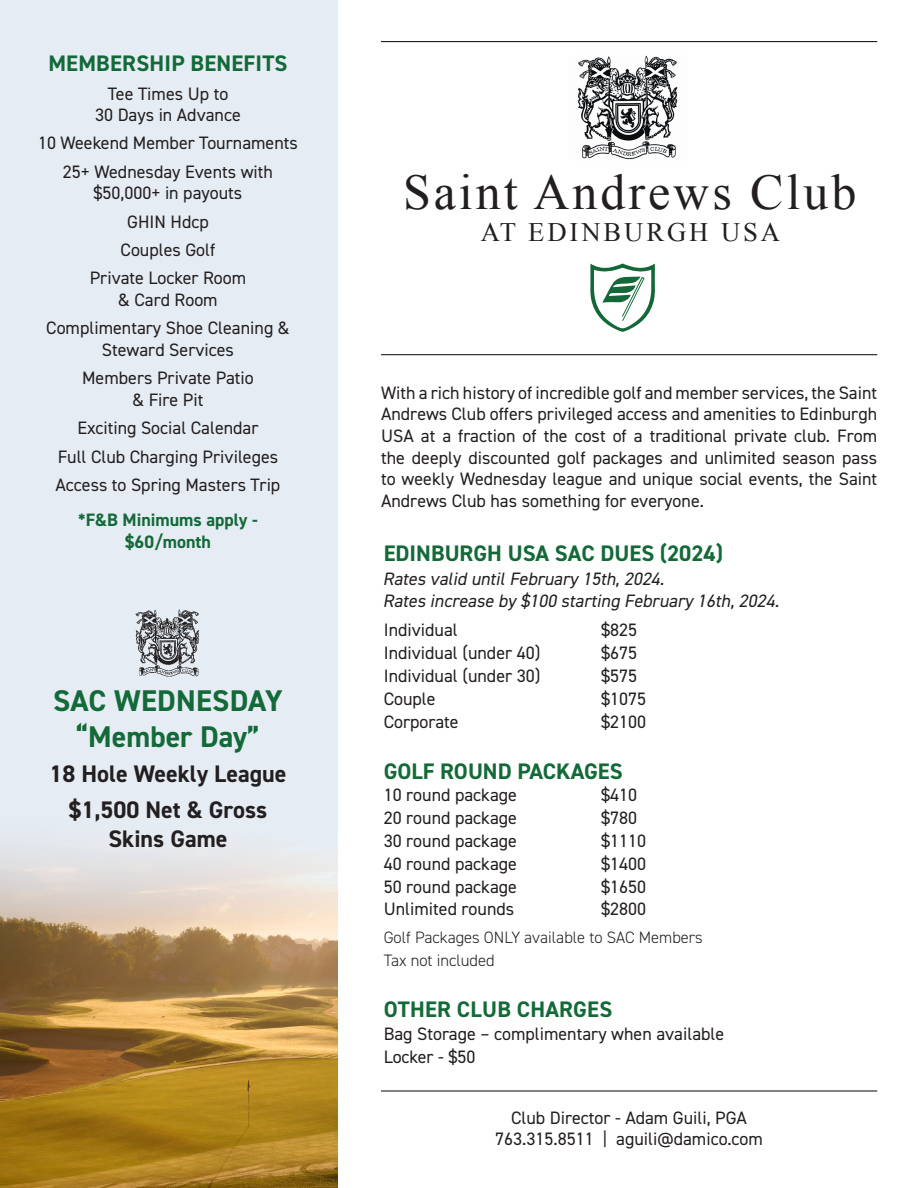
<style>
.page{position:relative;width:918px;height:1188px;background:#fff}
.page>*{position:absolute;margin:0;border:0;box-sizing:border-box;transform-origin:0 0}
.t1{font:49.95px "Times New Roman";letter-spacing:.06em;color:#231f20}
.t2{font:700 30px/36px "DIN2014";color:#136938;text-align:center}
.t3{font:26.7px "Times New Roman";letter-spacing:.11em;color:#231f20}
.t4{font:700 24px/28.8px "DIN2014";color:#231f20;text-align:center}
.t5{font:700 22.5px "DIN2014";color:#136938}
.t6{font:18px/21.6px "DIN2014";color:#231f20;text-align:center}
.t7{font:italic 18px/22.8px "DIN2014";color:#231f20}
.t8{font:700 18px/21.6px "DIN2014";color:#136938;text-align:center}
.t9{font:300 16.5px/22.8px "DIN2014";color:#231f20}
.s1{font-style:inherit}
</style>
<div class="page">
<div style="left:0;top:0;width:338px;height:930px;background:#e5ecf3"></div>
<img style="left:577px;top:56px;width:101px;height:104px">
<hr style="left:381px;top:41px;width:496px;height:1px;background:#231f20">
<hr style="left:381px;top:1090px;width:496px;height:2px;background:#231f20">
<hr style="left:381px;top:354px;width:496px;height:1px;background:#231f20">
<svg style="left:590px;top:264px;width:65px;height:68px"></svg>
<img style="left:0;top:851px;width:338px;height:337px">
<img style="left:135px;top:609px;width:65px;height:68px">
<p class="t5" style="left:48px;top:48px;width:241px">MEMBERSHIP BENEFITS</p>
<p class="t6" style="left:95px;top:82px;width:147px">Tee Times Up to<br>30 Days in Advance</p>
<p class="t6" style="left:38px;top:132px;width:261px">10 Weekend Member Tournaments</p>
<p class="t6" style="left:63px;top:160px;width:212px">25+ Wednesday Events with $50,000+ in payouts</p>
<p class="t6" style="left:127px;top:210px;width:83px">GHIN Hdcp</p>
<p class="t6" style="left:121px;top:239px;width:96px">Couples Golf</p>
<p class="t6" style="left:90px;top:267px;width:158px">Private Locker Room &amp; Card Room</p>
<p class="t6" style="left:46px;top:317px;width:245px">Complimentary Shoe Cleaning &amp;<br>Steward Services</p>
<p class="t6" style="left:82px;top:367px;width:173px">Members Private Patio &amp; Fire Pit</p>
<p class="t6" style="left:77px;top:417px;width:183px">Exciting Social Calendar</p>
<p class="t6" style="left:58px;top:445px;width:222px">Full Club Charging Privileges</p>
<p class="t6" style="left:56px;top:474px;width:226px">Access to Spring Masters Trip</p>
<p class="t8" style="left:78px;top:509px;width:181px">*F&amp;B Minimums apply - $60/month</p>
<p class="t2" style="left:53px;top:682px;width:231px">SAC WEDNESDAY “Member Day”</p>
<p class="t4" style="left:50px;top:759px;width:238px">18 Hole Weekly League</p>
<p class="t4" style="left:69px;top:795px;width:200px">$1,500 Net &amp; Gross<br>Skins Game</p>
<p class="t1" style="left:403px;top:164px;width:455px">Saint Andrews Club</p>
<p class="t3" style="left:481px;top:217px;width:301px">AT EDINBURGH USA</p>
<p class="t6" style="left:381px;top:381px;width:498px;text-align:justify">With a rich history of incredible golf and member services, the Saint Andrews Club offers privileged access and amenities to Edinburgh USA at a fraction of the cost of a traditional private club. From the deeply discounted golf packages and unlimited season pass to weekly Wednesday league and unique social events, the Saint Andrews Club has something for everyone.</p>
<p class="t5" style="left:384px;top:538px;width:341px">EDINBURGH USA SAC DUES (2024)</p>
<p class="t7" style="left:383px;top:567px;width:402px">Rates valid untilFebruary 15th,202<span class="s1">4</span> .<br>Rates increase by $100 starting February 16th,202<span class="s1">4</span> .</p>
<p class="t6" style="left:384px;top:619px;width:76px">Individual</p>
<p class="t6" style="left:601px;top:619px;width:37px">$825</p>
<p class="t6" style="left:384px;top:642px;width:158px">Individual (under 40)</p>
<p class="t6" style="left:601px;top:642px;width:37px">$675</p>
<p class="t6" style="left:384px;top:665px;width:158px">Individual (under 30)</p>
<p class="t6" style="left:601px;top:665px;width:37px">$575</p>
<p class="t6" style="left:384px;top:687px;width:53px">Couple</p>
<p class="t6" style="left:601px;top:687px;width:46px">$1075</p>
<p class="t6" style="left:384px;top:710px;width:76px">Corporate</p>
<p class="t6" style="left:601px;top:710px;width:46px">$2100</p>
<p class="t5" style="left:384px;top:756px;width:240px">GOLF ROUND PACKAGES</p>
<p class="t6" style="left:384px;top:784px;width:135px">10 round package</p>
<p class="t6" style="left:601px;top:784px;width:37px">$410</p>
<p class="t6" style="left:384px;top:807px;width:135px">20 round package</p>
<p class="t6" style="left:601px;top:807px;width:37px">$780</p>
<p class="t6" style="left:384px;top:830px;width:135px">30 round package</p>
<p class="t6" style="left:601px;top:830px;width:46px">$1110</p>
<p class="t6" style="left:384px;top:853px;width:135px">40 round package</p>
<p class="t6" style="left:601px;top:853px;width:46px">$1400</p>
<p class="t6" style="left:384px;top:875px;width:135px">50 round package</p>
<p class="t6" style="left:601px;top:875px;width:46px">$1650</p>
<p class="t6" style="left:384px;top:898px;width:132px">Unlimited rounds</p>
<p class="t6" style="left:601px;top:898px;width:46px">$2800</p>
<p class="t9" style="left:384px;top:926px;width:321px">Golf Packages ONLY available to SAC Members<br>Tax not included</p>
<p class="t5" style="left:384px;top:994px;width:230px">OTHER CLUB CHARGES</p>
<p class="t6" style="left:384px;top:1023px;width:342px">Bag Storage – complimentary when available</p>
<p class="t6" style="left:384px;top:1045px;width:93px">Locker - $50</p>
<p class="t6" style="left:495px;top:1106px;width:269px">Club Director - Adam Guili, PGA<br>763.315.8511 | aguili@damico.com</p>
</div>
